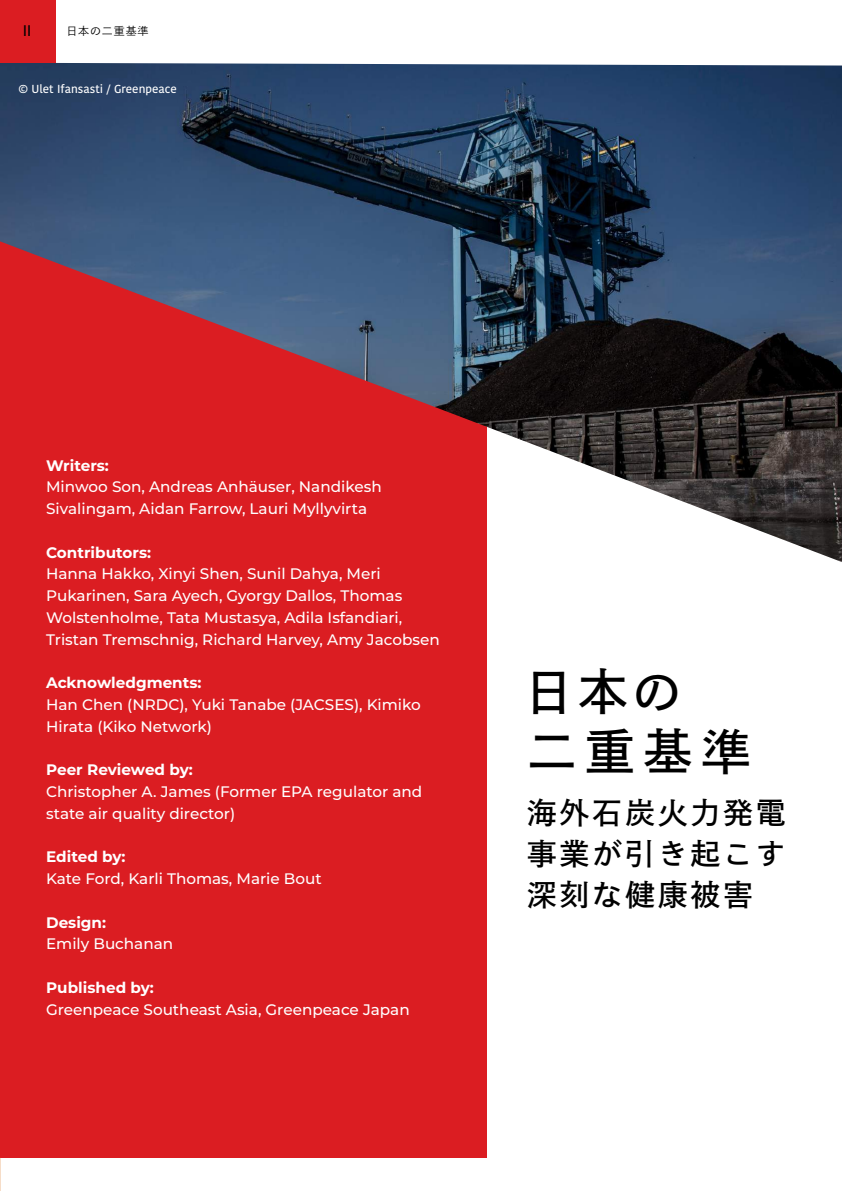
<style>
.page{position:relative;width:842px;height:1191px;background:#fff}
.page>*{position:absolute;margin:0;border:0;box-sizing:border-box;transform-origin:0 0}
.t1{font:49.6px/59.5px "Toppan Bunkyu Gothic Pr 6 N DB";letter-spacing:.17em;color:#000}
.t2{font:30px/41px "Toppan Bunkyu Gothic Pr 6 N DB";letter-spacing:.09em;color:#000;text-align:justify}
.t3{font:500 15.2px/21.8px "Montserrat";color:#fff}
.t4{font:700 15.2px "Montserrat";color:#fff}
.t5{font:15px "Helvetica";color:#000}
.t6{font:500 11.6px "Kohinoor Devanagari";color:#fff}
.t7{font:11px "Toppan Bunkyu Gothic Pr 6 N";letter-spacing:.08em;color:#000}
</style>
<div class="page">
<div style="left:0;top:80px;width:486px;height:1078px;background:#db1d22"></div>
<img style="left:0;top:63px;width:842px;height:499px">
<div style="left:0;top:0;width:55px;height:63px;background:#db1d22"></div>
<p class="t5" style="left:23px;top:19px;width:10px">Ⅱ</p>
<p class="t7" style="left:66px;top:25px;width:84px">日本の二重基準</p>
<p class="t6" style="left:19px;top:82px;width:160px">© Ulet Ifansasti / Greenpeace</p>
<p class="t4" style="left:46px;top:454px;width:64px">Writers:</p>
<p class="t3" style="left:46px;top:475px;width:337px">Minwoo Son, Andreas Anhäuser, Nandikesh<br>Sivalingam, Aidan Farrow, Lauri Myllyvirta</p>
<p class="t4" style="left:46px;top:541px;width:107px">Contributors:</p>
<p class="t3" style="left:46px;top:562px;width:395px">Hanna Hakko, Xinyi Shen, Sunil Dahya, Meri Pukarinen, Sara Ayech, Gyorgy Dallos, Thomas Wolstenholme, Tata Mustasya, Adila Isfandiari, Tristan Tremschnig, Richard Harvey, Amy Jacobsen</p>
<p class="t4" style="left:46px;top:672px;width:157px">Acknowledgments:</p>
<p class="t3" style="left:46px;top:693px;width:376px">Han Chen (NRDC), Yuki Tanabe (JACSES), Kimiko<br>Hirata (Kiko Network)</p>
<p class="t4" style="left:46px;top:759px;width:148px">Peer Reviewed by:</p>
<p class="t3" style="left:46px;top:780px;width:378px">Christopher A. James (Former EPA regulator and state air quality director)</p>
<p class="t4" style="left:46px;top:846px;width:81px">Edited by:</p>
<p class="t3" style="left:46px;top:867px;width:277px">Kate Ford, Karli Thomas, Marie Bout</p>
<p class="t4" style="left:46px;top:911px;width:62px">Design:</p>
<p class="t3" style="left:46px;top:932px;width:129px">Emily Buchanan</p>
<p class="t4" style="left:46px;top:976px;width:109px">Published by:</p>
<p class="t3" style="left:46px;top:997px;width:365px">Greenpeace Southeast Asia, Greenpeace Japan</p>
<h1 class="t1" style="left:524px;top:663px;width:228px">日本の<br>二重基準</h1>
<h2 class="t2" style="left:527px;top:792px;width:260px">海外石炭火力発電事業が引き起こす深刻な健康被害</h2>
</div>
